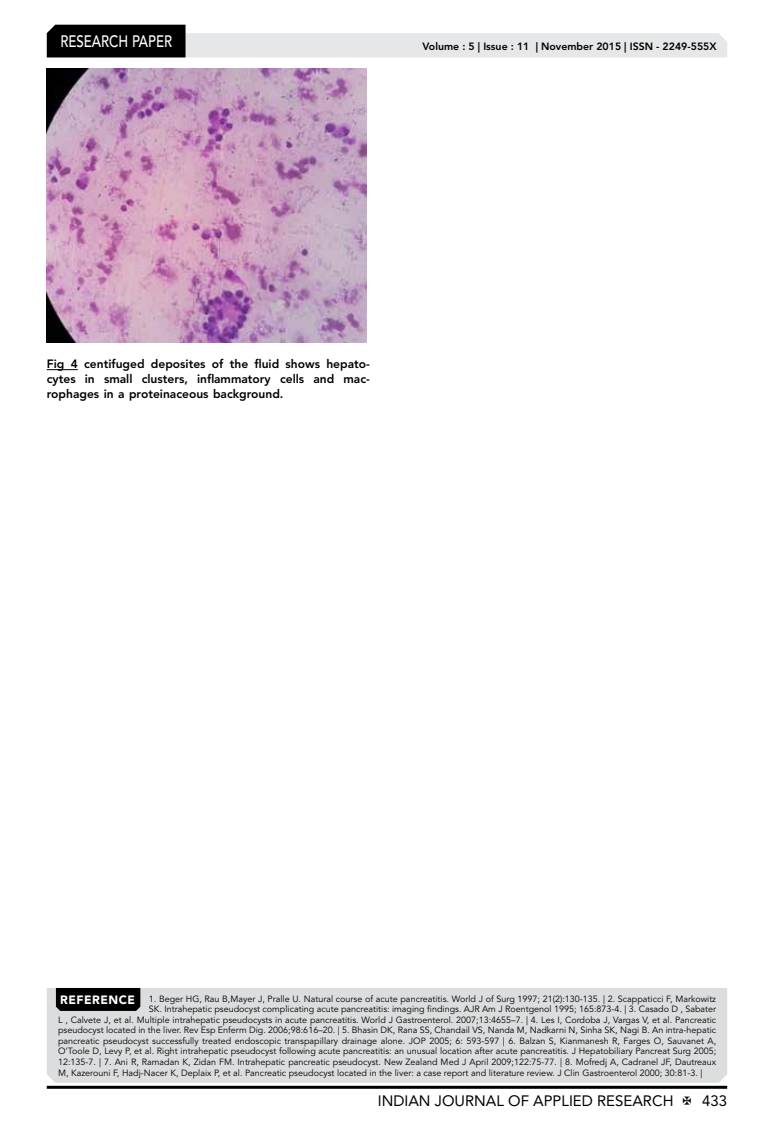
<style>
.page{position:relative;width:774px;height:1136px;background:#fff}
.page>*{position:absolute;margin:0;border:0;box-sizing:border-box;transform-origin:0 0}
.t1{font:500 16.5px "Avenir LT Std";color:#fff;scale:.8 1}
.t2{font:15px "Avenir LT Std";color:#000}
.t3{font:800 12px/14.7px "Avenir LT Std";color:#000;text-align:justify}
.t4{font:800 10.5px "Avenir LT Std";color:#000}
.t5{font:9px "Avenir LT Std";color:#000}
.s1{font-weight:900;font-size:12px;color:#fff}
</style>
<div class="page">
<hr style="left:47px;top:1085px;width:680px;height:3px;background:#000">
<svg style="left:47px;top:25px;width:680px;height:32px"></svg>
<div style="left:47px;top:988px;width:680px;height:94px;background:#dcddde"></div>
<div style="left:56px;top:988px;width:84px;height:22px;background:#000"></div>
<hr style="left:47px;top:369px;width:31px;height:1px;background:#000">
<img style="left:47px;top:68px;width:320px;height:274px">
<h1 class="t1" style="left:60px;top:32px;width:139px">RESEARCH PAPER</h1>
<p class="t4" style="left:422px;top:41px;width:296px">Volume : 5 | Issue : 11 | November 2015 | ISSN - 2249-555X</p>
<h3 class="t3" style="left:47px;top:357px;width:325px">Fig 4 centifuged deposites of the fluid shows hepato&shy;cytes in small clusters, inflammatory cells and mac&shy;rophages in a proteinaceous background.</h3>
<p class="t5" style="left:60px;top:993px;width:657px"><span class="s1">REFERENCE</span> 1. Beger HG, Rau B,Mayer J, Pralle U. Natural course of acute pancreatitis. World J of Surg 1997; 21(2):130-135. | 2. Scappaticci F, Markowitz</p>
<p class="t5" style="left:149px;top:1004px;width:569px">SK. Intrahepatic pseudocyst complicating acute pancreatitis: imaging findings. AJR Am J Roentgenol 1995; 165:873-4. | 3. Casado D , Sabater</p>
<p class="t5" style="left:58px;top:1014px;width:660px">L , Calvete J, et al. Multiple intrahepatic pseudocysts in acute pancreatitis. World J Gastroenterol. 2007;13:4655–7. | 4. Les I, Cordoba J, Vargas V, et al. Pancreatic</p>
<p class="t5" style="left:58px;top:1025px;width:660px">pseudocyst located in the liver. Rev Esp Enferm Dig. 2006;98:616–20. | 5. Bhasin DK, Rana SS, Chandail VS, Nanda M, Nadkarni N, Sinha SK, Nagi B. An intra-hepatic</p>
<p class="t5" style="left:58px;top:1035px;width:659px">pancreatic pseudocyst successfully treated endoscopic transpapillary drainage alone. JOP 2005; 6: 593-597 | 6. Balzan S, Kianmanesh R, Farges O, Sauvanet A,</p>
<p class="t5" style="left:58px;top:1046px;width:659px">O'Toole D, Levy P, et al. Right intrahepatic pseudocyst following acute pancreatitis: an unusual location after acute pancreatitis. J Hepatobiliary Pancreat Surg 2005;</p>
<p class="t5" style="left:58px;top:1056px;width:659px">12:135-7. | 7. Ani R, Ramadan K, Zidan FM. Intrahepatic pancreatic pseudocyst. New Zealand Med J April 2009;122:75-77. | 8. Mofredj A, Cadranel JF, Dautreaux</p>
<p class="t5" style="left:58px;top:1067px;width:646px">M, Kazerouni F, Hadj-Nacer K, Deplaix P, et al. Pancreatic pseudocyst located in the liver: a case report and literature review. J Clin Gastroenterol 2000; 30:81-3. |</p>
<h2 class="t2" style="left:378px;top:1091px;width:297px">INDIAN JOURNAL OF APPLIED RESEARCH</h2>
<h2 class="t2" style="left:702px;top:1091px;width:27px">433</h2>
</div>
